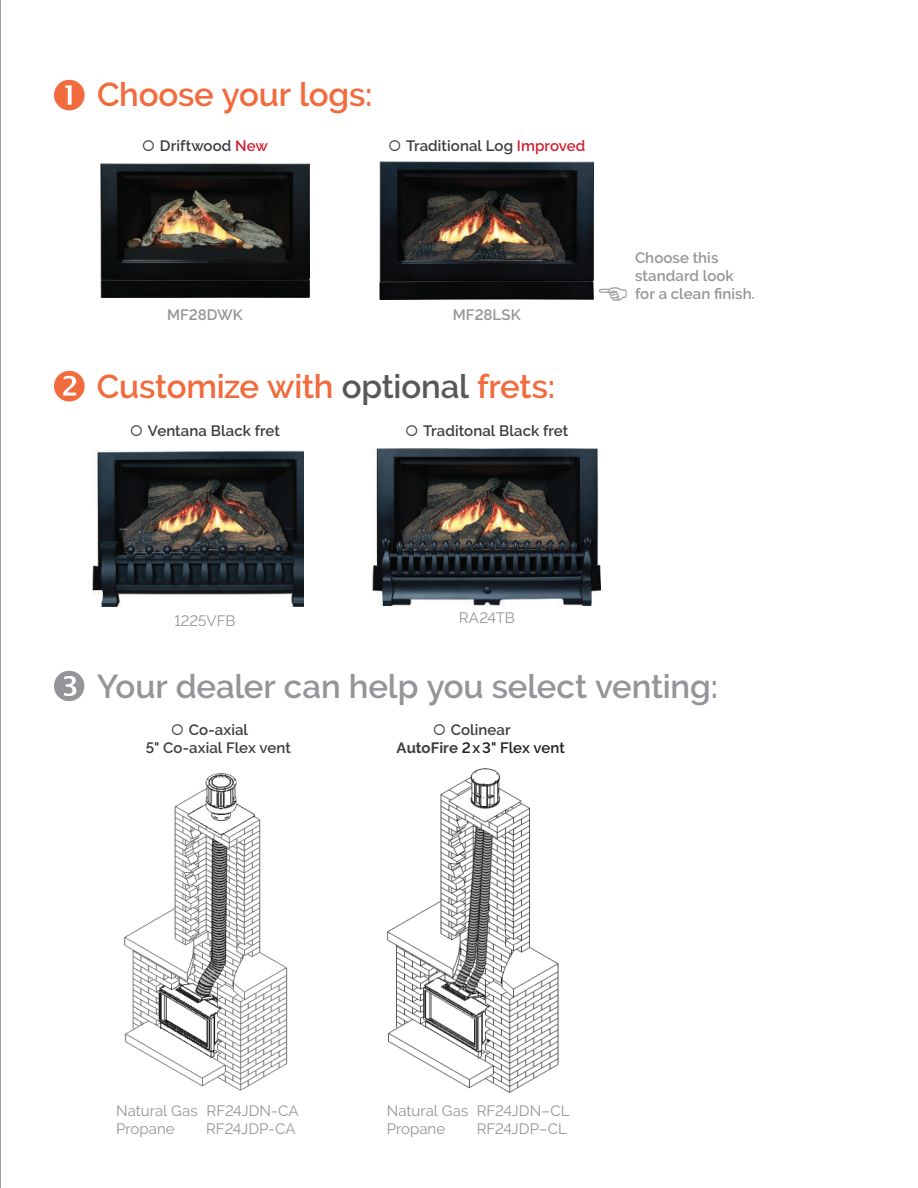
<style>
.page{position:relative;width:918px;height:1188px;background:#fff}
.page>*{position:absolute;margin:0;border:0;box-sizing:border-box;transform-origin:0 0}
.t1{font:600 33px "Raleway";letter-spacing:-.005em;color:#f26b3d}
.t2{font:600 33px "Raleway";letter-spacing:-.005em;color:#939598}
.t3{font:600 15px/18px "Raleway";letter-spacing:.005em;color:#3e3e3f;text-align:center}
.t4{font:15px/18px "Raleway";letter-spacing:.005em;color:#939598}
.t5{font:600 15px/18px "Raleway";letter-spacing:.005em;color:#939598}
.t6{font:600 15px/18px "Raleway";letter-spacing:.005em;color:#231f20;text-align:center}
.s1{color:#cf202f}
.s2{color:#57585a}
.s3{color:#3e3e3f}
.s4{font-weight:700;color:#3e3e3f}
</style>
<div class="page">
<img style="left:101px;top:164px;width:208px;height:134px">
<img style="left:380px;top:161px;width:214px;height:138px">
<img style="left:93px;top:451px;width:211px;height:155px">
<img style="left:373px;top:449px;width:228px;height:156px">
<svg style="left:54px;top:371px;width:31px;height:30px"></svg>
<svg style="left:54px;top:671px;width:30px;height:30px"></svg>
<svg style="left:54px;top:80px;width:31px;height:30px"></svg>
<img style="left:386px;top:768px;width:173px;height:325px">
<img style="left:124px;top:773px;width:164px;height:318px">
<h1 class="t1" style="left:97px;top:75px;width:277px">Choose your logs:</h1>
<p class="t3" style="left:160px;top:137px;width:110px">Driftwood <span class="s1">New</span></p>
<p class="t3" style="left:406px;top:137px;width:181px">Traditional Log <span class="s1">Improved</span></p>
<p class="t5" style="left:167px;top:306px;width:77px">MF28DWK</p>
<p class="t5" style="left:453px;top:306px;width:70px">MF28LSK</p>
<h1 class="t1" style="left:97px;top:368px;width:460px">Customize with <span class="s2">optional</span> frets:</h1>
<p class="t3" style="left:148px;top:422px;width:134px">Ventana Black fret</p>
<p class="t3" style="left:423px;top:422px;width:147px">Traditonal Black fret</p>
<p class="t5" style="left:635px;top:249px;width:121px">Choose this standard look for a clean finish.</p>
<p class="t4" style="left:174px;top:612px;width:63px">1225VFB</p>
<p class="t4" style="left:459px;top:609px;width:58px">RA24TB</p>
<h1 class="t2" style="left:97px;top:668px;width:623px">Your dealer can help you select venting:</h1>
<p class="t3" style="left:146px;top:721px;width:147px">Co-axial<br>5" Co-axial Flex vent</p>
<p class="t6" style="left:397px;top:721px;width:170px"><span class="s3">Colinear<br></span><span class="s4">AutoFire</span> 2 x 3" Flex vent</p>
<p class="t4" style="left:116px;top:1102px;width:184px">Natural Gas RF24JDN-CA<br>Propane</p>
<p class="t4" style="left:206px;top:1120px;width:91px">RF24JDP-CA</p>
<p class="t4" style="left:387px;top:1102px;width:184px">Natural Gas RF24JDN–CL<br>Propane</p>
<p class="t4" style="left:477px;top:1120px;width:92px">RF24JDP–CL</p>
</div>
